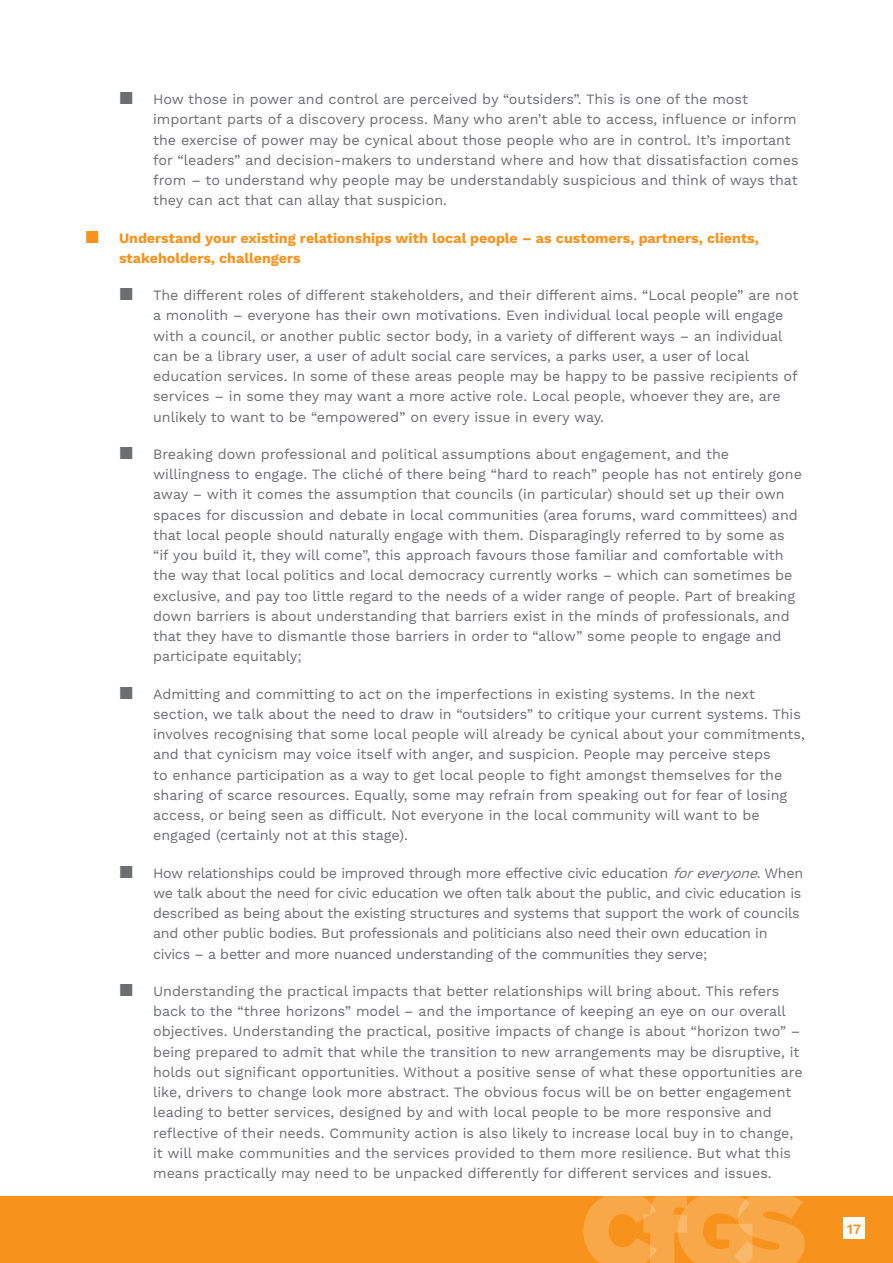
<style>
.page{position:relative;width:893px;height:1263px;background:#fff}
.page>*{position:absolute;margin:0;border:0;box-sizing:border-box;transform-origin:0 0}
.t1{font:14.25px/20.2px "Work Sans";color:#6c6d70}
.t2{font:14.25px/20.2px "Work Sans";letter-spacing:-.02em;color:#6c6d70}
.t3{font:700 14.25px/20.2px "Work Sans";color:#f7931d}
.t4{font:600 14.25px "Work Sans";color:#f7931d}
.s1{font-size:24px}
.s2{font-weight:400;font-size:24px}
.s3{font-style:italic}
</style>
<div class="page">
<div style="left:0;top:1196px;width:893px;height:67px;background:#f7931d"></div>
<div style="left:844px;top:1218px;width:21px;height:21px;background:#fff"></div>
<svg style="left:583px;top:1196px;width:222px;height:67px"></svg>
<p class="t1" style="left:153px;top:90px;width:647px;text-indent:-34px"><span class="s1">▪</span> How those in power and control are perceived by “outsiders”. This is one of the most important parts of a discovery process. Many who aren’t able to access, influence or inform the exercise of power may be cynical about those people who are in control. It’s important for “leaders” and decision-makers to understand where and how that dissatisfaction comes from – to understand why people may be understandably suspicious and think of ways that they can act that can allay that suspicion.</p>
<p class="t3" style="left:119px;top:228px;width:641px;text-indent:-34px"><span class="s2">▪</span> Understand your existing relationships with local people – as customers, partners, clients, stakeholders, challengers</p>
<p class="t1" style="left:153px;top:286px;width:647px;text-indent:-34px"><span class="s1">▪</span> The different roles of different stakeholders, and their different aims. “Local people” are not a monolith – everyone has their own motivations. Even individual local people will engage with a council, or another public sector body, in a variety of different ways – an individual can be a library user, a user of adult social care services, a parks user, a user of local education services. In some of these areas people may be happy to be passive recipients of services – in some they may want a more active role. Local people, whoever they are, are unlikely to want to be “empowered” on every issue in every way.</p>
<p class="t1" style="left:153px;top:444px;width:650px;text-indent:-34px"><span class="s1">▪</span> Breaking down professional and political assumptions about engagement, and the willingness to engage. The cliché of there being “hard to reach” people has not entirely gone away – with it comes the assumption that councils (in particular) should set up their own spaces for discussion and debate in local communities (area forums, ward committees) and that local people should naturally engage with them. Disparagingly referred to by some as “if you build it, they will come”, this approach favours those familiar and comfortable with the way that local politics and local democracy currently works – which can sometimes be exclusive, and pay too little regard to the needs of a wider range of people. Part of breaking down barriers is about understanding that barriers exist in the minds of professionals, and that they have to dismantle those barriers in order to “allow” some people to engage and participate equitably;</p>
<p class="t1" style="left:153px;top:684px;width:653px;text-indent:-34px"><span class="s1">▪</span> Admitting and committing to act on the imperfections in existing systems. In the next section, we talk about the need to draw in “outsiders” to critique your current systems. This involves recognising that some local people will already be cynical about your commitments, and that cynicism may voice itself with anger, and suspicion. People may perceive steps<br>to enhance participation as a way to get local people to fight amongst themselves for the sharing of scarce resources. Equally, some may refrain from speaking out for fear of losing access, or being seen as difficult. Not everyone in the local community will want to be engaged (certainly not at this stage).</p>
<p class="t2" style="left:153px;top:863px;width:652px;text-indent:-34px"><span class="s1">▪</span> How relationships could be improved through more effective civic education <span class="s3">foreveryone</span>. When we talk about the need for civic education we often talk about the public, and civic education is described as being about the existing structures and systems that support the work of councils and other public bodies. But professionals and politicians also need their own education in civics – a better and more nuanced understanding of the communities they serve;</p>
<p class="t1" style="left:153px;top:981px;width:651px;text-indent:-34px"><span class="s1">▪</span> Understanding the practical impacts that better relationships will bring about. This refers back to the “three horizons” model – and the importance of keeping an eye on our overall objectives. Understanding the practical, positive impacts of change is about “horizon two” – being prepared to admit that while the transition to new arrangements may be disruptive, it holds out significant opportunities. Without a positive sense of what these opportunities are like, drivers to change look more abstract. The obvious focus will be on better engagement leading to better services, designed by and with local people to be more responsive and reflective of their needs. Community action is also likely to increase local buy in to change, it will make communities and the services provided to them more resilience. But what this means practically may need to be unpacked differently for different services and issues.</p>
<p class="t4" style="left:847px;top:1221px;width:16px">17</p>
</div>
